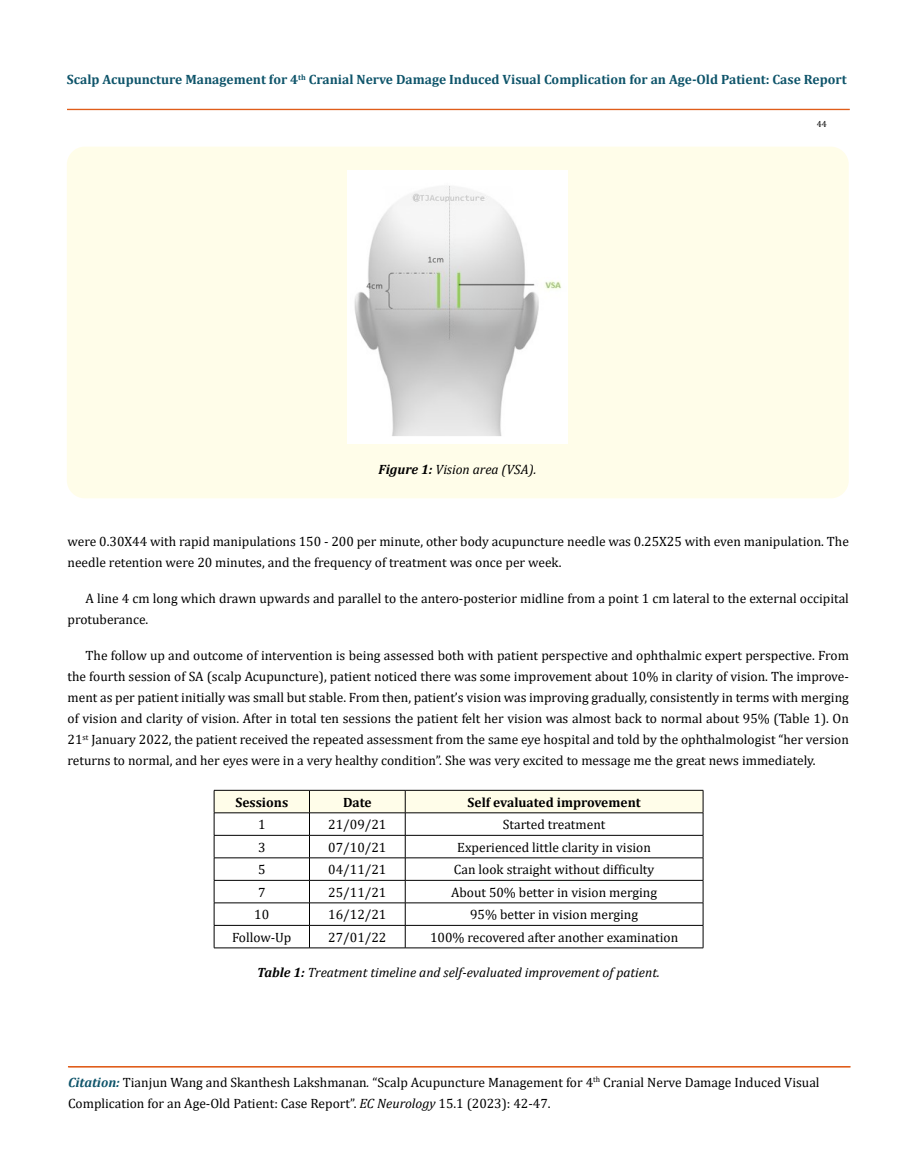
<style>
.page{position:relative;width:917px;height:1172px;background:#fff}
.page>*{position:absolute;margin:0;border:0;box-sizing:border-box;transform-origin:0 0}
.t1{font:13.5px/21px "Cambria";color:#000}
.t2{font:700 13.5px "Cambria";color:#0e546a}
.t3{font:italic 13.5px "Cambria";color:#000}
.t4{font:700 13.5px "Cambria";color:#000}
.t5{font:9px "Cambria";color:#000}
.s1{font-weight:700}
.s2{font-weight:700;font-style:italic;color:#0e546a}
.s3{font-style:italic}
</style>
<div class="page">
<div style="left:67px;top:109px;width:782px;height:1px;border:1px solid #e05d1a"></div>
<div style="left:68px;top:1066px;width:782px;height:1px;border:1px solid #e05d1a"></div>
<div style="left:67px;top:147px;width:781px;height:351px;background:#fffde9;border-radius:18px"></div>
<img style="left:348px;top:171px;width:219px;height:273px">
<svg style="left:214px;top:790px;width:489px;height:157px"></svg>
<hr style="left:214px;top:947px;width:95px;height:1px;background:#000">
<hr style="left:309px;top:947px;width:96px;height:1px;background:#000">
<hr style="left:405px;top:947px;width:298px;height:1px;background:#000">
<p class="t2" style="left:67px;top:70px;width:781px">Scalp Acupuncture Management for 4<sup>th</sup> Cranial Nerve Damage Induced Visual Complication for an Age-Old Patient: Case Report</p>
<p class="t5" style="left:816px;top:118px;width:11px">44</p>
<p class="t3" style="left:378px;top:460px;width:159px"><span class="s1">Figure 1:</span> Vision area (VSA).</p>
<p class="t1" style="left:68px;top:531px;width:782px">were 0.30X44 with rapid manipulations 150 - 200 per minute, other body acupuncture needle was 0.25X25 with even manipulation. The needle retention were 20 minutes, and the frequency of treatment was once per week.</p>
<p class="t1" style="left:68px;top:588px;width:782px;text-indent:18px">A line 4 cm long which drawn upwards and parallel to the antero-posterior midline from a point 1 cm lateral to the external occipital protuberance.</p>
<p class="t1" style="left:68px;top:645px;width:783px;text-align:justify;text-indent:18px">The follow up and outcome of intervention is being assessed both with patient perspective and ophthalmic expert perspective. From the fourth session of SA (scalp Acupuncture), patient noticed there was some improvement about 10% in clarity of vision. The improve&shy;ment as per patient initially was small but stable. From then, patient’s vision was improving gradually, consistently in terms with merging of vision and clarity of vision. After in total ten sessions the patient felt her vision was almost back to normal about 95% (Table 1). On 21<sup>st</sup> January 2022, the patient received the repeated assessment from the same eye hospital and told by the ophthalmologist “her version returns to normal, and her eyes were in a very healthy condition”. She was very excited to message me the great news immediately.</p>
<p class="t4" style="left:235px;top:792px;width:54px">Sessions</p>
<p class="t4" style="left:343px;top:792px;width:30px">Date</p>
<p class="t4" style="left:467px;top:792px;width:175px">Self evaluated improvement</p>
<p class="t1" style="left:258px;top:814px;width:9px">1</p>
<p class="t1" style="left:328px;top:814px;width:60px">21/09/21</p>
<p class="t1" style="left:503px;top:814px;width:104px">Started treatment</p>
<p class="t1" style="left:258px;top:836px;width:9px">3</p>
<p class="t1" style="left:328px;top:836px;width:60px">07/10/21</p>
<p class="t1" style="left:457px;top:836px;width:195px">Experienced little clarity in vision</p>
<p class="t1" style="left:258px;top:859px;width:9px">5</p>
<p class="t1" style="left:328px;top:859px;width:60px">04/11/21</p>
<p class="t1" style="left:454px;top:859px;width:202px">Can look straight without difficulty</p>
<p class="t1" style="left:258px;top:881px;width:9px">7</p>
<p class="t1" style="left:328px;top:881px;width:60px">25/11/21</p>
<p class="t1" style="left:451px;top:881px;width:207px">About 50% better in vision merging</p>
<p class="t1" style="left:254px;top:904px;width:16px">10</p>
<p class="t1" style="left:328px;top:904px;width:60px">16/12/21</p>
<p class="t1" style="left:470px;top:904px;width:170px">95% better in vision merging</p>
<p class="t1" style="left:232px;top:926px;width:61px">Follow-Up</p>
<p class="t1" style="left:328px;top:926px;width:60px">27/01/22</p>
<p class="t1" style="left:430px;top:926px;width:250px">100% recovered after another examination</p>
<p class="t3" style="left:257px;top:963px;width:404px"><span class="s1">Table 1:</span> Treatment timeline and self-evaluated improvement of patient.</p>
<p class="t1" style="left:68px;top:1071px;width:753px"><span class="s2">Citation:</span> Tianjun Wang and Skanthesh Lakshmanan<span class="s3">.</span> “Scalp Acupuncture Management for 4<sup>th</sup> Cranial Nerve Damage Induced Visual<br>Complication for an Age-Old Patient: Case Report”. <span class="s3">EC Neurology</span> 15.1 (2023): 42-47.</p>
</div>
